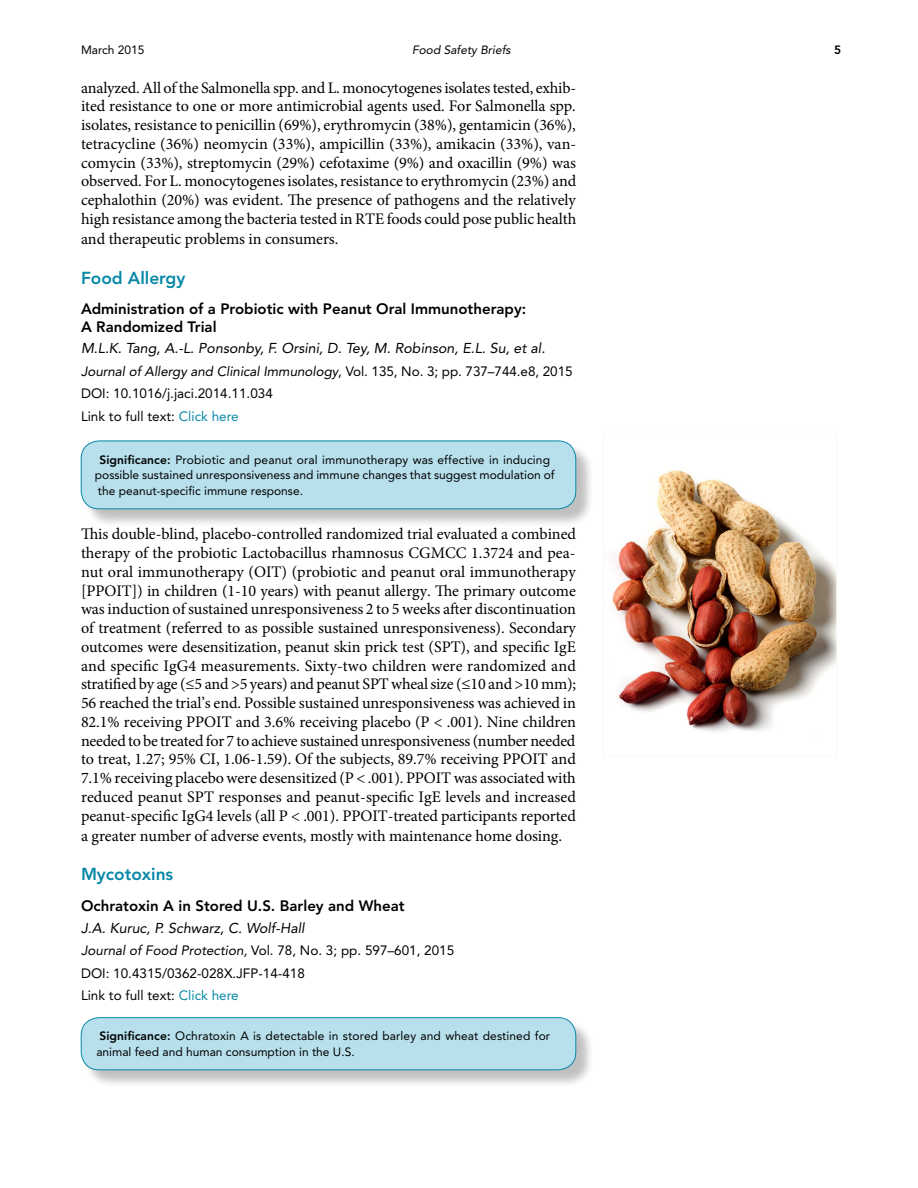
<style>
.page{position:relative;width:918px;height:1188px;background:#fff}
.page>*{position:absolute;margin:0;border:0;box-sizing:border-box;transform-origin:0 0}
.t1{font:800 17.25px "Avenir LT Std";color:#0788a7}
.t2{font:16.2px/18.8px "Minion Pro";letter-spacing:-.005em;color:#000;text-align:justify}
.t3{font:800 15px/17.2px "Avenir LT Std";color:#000}
.t4{font:italic 14.25px "Avenir LT Std";color:#000}
.t5{font:13.5px/22.5px "Avenir LT Std";color:#000}
.t6{font:12px/15.8px "Avenir LT Std";color:#000}
.t7{font:italic 12px "Avenir LT Std";color:#000}
.t8{font:800 12px "Avenir LT Std";color:#000}
.s1{font-style:italic}
.s2{color:#0788a7}
.s3{font-weight:800}
</style>
<div class="page">
<div style="left:83px;top:443px;width:512px;height:85px;background:#000;opacity:.25"></div>
<div style="left:81px;top:441px;width:495px;height:68px;background:#b8e0ec;border-radius:18px"></div>
<div style="left:81px;top:441px;width:495px;height:68px;border:1px solid #0788a7;border-radius:18px"></div>
<div style="left:83px;top:1020px;width:512px;height:69px;background:#000;opacity:.25"></div>
<div style="left:81px;top:1018px;width:495px;height:52px;background:#b8e0ec;border-radius:18px"></div>
<div style="left:81px;top:1017px;width:495px;height:53px;border:1px solid #0788a7;border-radius:18px"></div>
<img style="left:612px;top:470px;width:223px;height:264px">
<p class="t6" style="left:81px;top:42px;width:65px">March 2015</p>
<p class="t7" style="left:412px;top:43px;width:100px">Food Safety Briefs</p>
<p class="t8" style="left:834px;top:43px;width:9px">5</p>
<p class="t2" style="left:81px;top:78px;width:497px">analyzed. All of the Salmonella spp. and L. monocytogenes isolates tested, exhib&shy;ited resistance to one or more antimicrobial agents used. For Salmonella spp. isolates, resistance to penicillin (69%), erythromycin (38%), gentamicin (36%), tetracycline (36%) neomycin (33%), ampicillin (33%), amikacin (33%), van&shy;comycin (33%), streptomycin (29%) cefotaxime (9%) and oxacillin (9%) was observed. For L. monocytogenes isolates, resistance to erythromycin (23%) and cephalothin (20%) was evident. The presence of pathogens and the relatively high resistance among the bacteria tested in RTE foods could pose public health and therapeutic problems in consumers.</p>
<p class="t1" style="left:81px;top:267px;width:106px">Food Allergy</p>
<p class="t3" style="left:81px;top:300px;width:447px">Administration of a Probiotic with Peanut Oral Immunotherapy:<br>A Randomized Trial</p>
<p class="t4" style="left:81px;top:340px;width:466px">M.L.K. Tang, A.-L. Ponsonby, F. Orsini, D. Tey, M. Robinson, E.L. Su, et al.</p>
<p class="t5" style="left:81px;top:360px;width:493px"><span class="s1">Journal of Allergy and Clinical Immunology</span>, Vol. 135, No. 3; pp. 737–744.e8, 2015<br>DOI: 10.1016/j.jaci.2014.11.034<br>Link to full text: <span class="s2">Click here</span></p>
<p class="t6" style="left:95px;top:452px;width:461px;text-indent:4px"><span class="s3">Significance:</span> Probiotic and peanut oral immunotherapy was effective in inducing possible sustained unresponsiveness and immune changes that suggest modulation of the peanut-specific immune response.</p>
<p class="t2" style="left:81px;top:525px;width:497px">This double-blind, placebo-controlled randomized trial evaluated a combined therapy of the probiotic Lactobacillus rhamnosus CGMCC 1.3724 and pea&shy;nut oral immunotherapy (OIT) (probiotic and peanut oral immunotherapy [PPOIT]) in children (1-10 years) with peanut allergy. The primary outcome was induction of sustained unresponsiveness 2 to 5 weeks after discontinuation of treatment (referred to as possible sustained unresponsiveness). Secondary outcomes were desensitization, peanut skin prick test (SPT), and specific IgE and specific IgG4 measurements. Sixty-two children were randomized and stratified by age (≤5 and &gt;5 years) and peanut SPT wheal size (≤10 and &gt;10 mm); 56 reached the trial’s end. Possible sustained unresponsiveness was achieved in 82.1% receiving PPOIT and 3.6% receiving placebo (P &lt; .001). Nine children needed to be treated for 7 to achieve sustained unresponsiveness (number needed to treat, 1.27; 95% CI, 1.06-1.59). Of the subjects, 89.7% receiving PPOIT and 7.1% receiving placebo were desensitized (P &lt; .001). PPOIT was associated with reduced peanut SPT responses and peanut-specific IgE levels and increased peanut-specific IgG4 levels (all P &lt; .001). PPOIT-treated participants reported a greater number of adverse events, mostly with maintenance home dosing.</p>
<p class="t1" style="left:81px;top:864px;width:94px">Mycotoxins</p>
<p class="t3" style="left:81px;top:897px;width:325px">Ochratoxin A in Stored U.S. Barley and Wheat</p>
<p class="t4" style="left:81px;top:920px;width:225px">J.A. Kuruc, P. Schwarz, C. Wolf-Hall</p>
<p class="t5" style="left:81px;top:940px;width:375px"><span class="s1">Journal of Food Protection,</span> Vol. 78, No. 3; pp. 597–601, 2015<br>DOI: 10.4315/0362-028X.JFP-14-418<br>Link to full text: <span class="s2">Click here</span></p>
<p class="t6" style="left:96px;top:1028px;width:455px"><span class="s3">Significance:</span> Ochratoxin A is detectable in stored barley and wheat destined for animal feed and human consumption in the U.S.</p>
</div>
